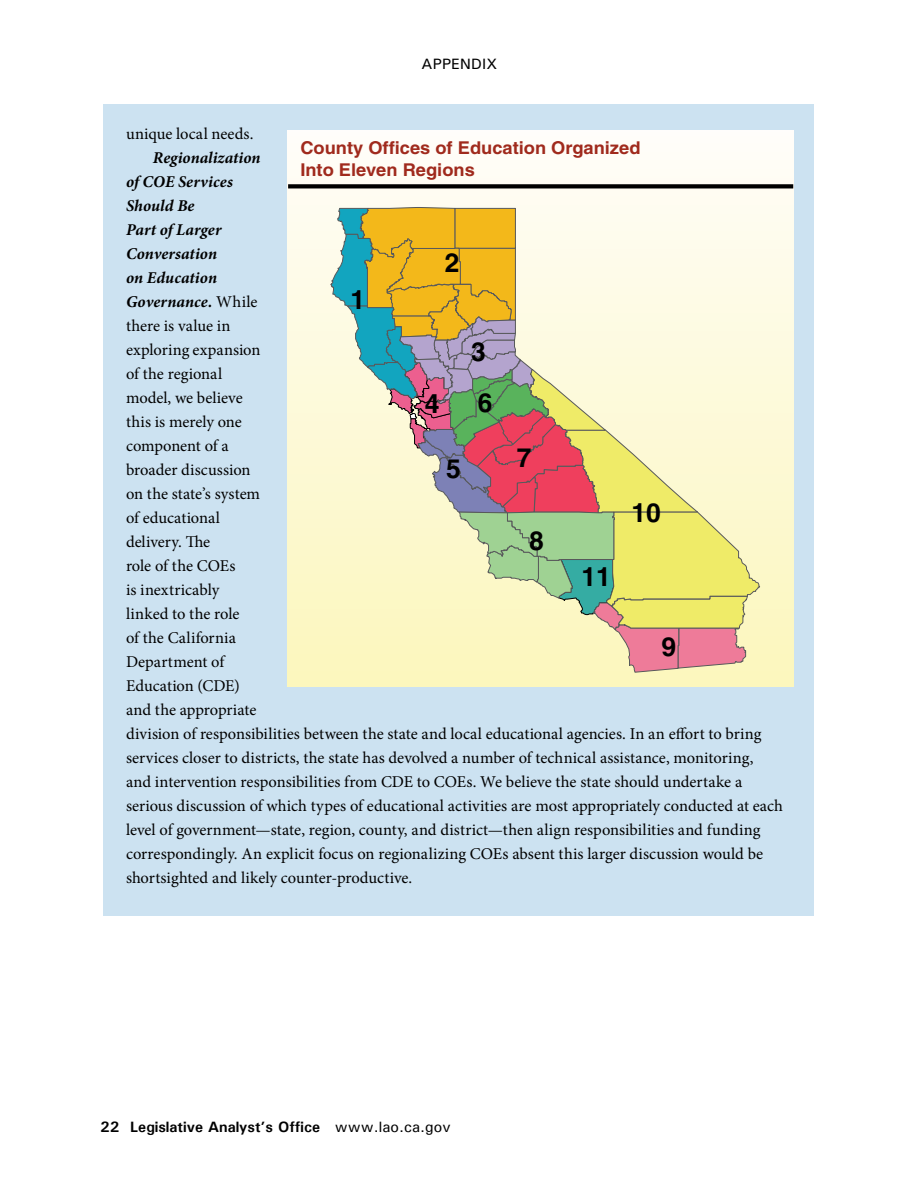
<style>
.page{position:relative;width:918px;height:1188px;background:#fff}
.page>*{position:absolute;margin:0;border:0;box-sizing:border-box;transform-origin:0 0}
.t1{font:700 26.4px "Helvetica";color:#000}
.t2{font:700 17.7px/21.1px "Helvetica";color:#a02a1d;scale:1.04 1}
.t3{font:16.5px/24px "Minion Pro";color:#000}
.t4{font:700 15px "Univers";color:#000}
.t5{font:500 15px "Univers";color:#000}
.s1{font-weight:700;font-style:italic}
.s2{font-weight:500}
</style>
<div class="page">
<div style="left:104px;top:104px;width:710px;height:812px;background:#cce2f1"></div>
<div style="left:288px;top:130px;width:505px;height:557px;background:linear-gradient(to bottom,#fdfbf7,#fcf7bd)"></div>
<svg style="left:288px;top:184px;width:505px;height:4px;background:#0f0f0f"></svg>
<svg style="left:329px;top:207px;width:432px;height:466px;background:#e1d6aa"></svg>
<p class="t5" style="left:422px;top:55px;width:22px">APPEN</p>
<p class="t5" style="left:471px;top:55px;width:28px">DIX</p>
<p class="t3" style="left:126px;top:122px;width:129px">unique local needs.</p>
<p class="t3" style="left:126px;top:146px;width:659px;text-indent:27px"><span class="s1">Regionalization<br>of COE Services<br>Should Be<br>Part of Larger<br>Conversation<br>on Education<br>Governance.</span> While<br>there is value in<br>exploring expansion<br>of the regional<br>model, we believe<br>this is merely one<br>component of a<br>broader discussion<br>on the state’s system<br>of educational<br>delivery. The<br>role of the COEs<br>is inextricably<br>linked to the role<br>of the California<br>Department of<br>Education (CDE)<br>and the appropriate<br>division of responsibilities between the state and local educational agencies. In an effort to bring services closer to districts, the state has devolved a number of technical assistance, monitoring,<br>and intervention responsibilities from CDE to COEs. We believe the state should undertake a serious discussion of which types of educational activities are most appropriately conducted at each level of government—state, region, county, and district—then align responsibilities and funding correspondingly. An explicit focus on regionalizing COEs absent this larger discussion would be shortsighted and likely counter-productive.</p>
<p class="t2" style="left:300px;top:137px;width:329px">County Offices of Education Organized<br>Into Eleven Regions</p>
<h1 class="t1" style="left:445px;top:246px;width:16px">2</h1>
<h1 class="t1" style="left:351px;top:283px;width:16px">1</h1>
<h1 class="t1" style="left:471px;top:335px;width:16px">3</h1>
<h1 class="t1" style="left:478px;top:386px;width:16px">6</h1>
<h1 class="t1" style="left:425px;top:388px;width:16px">4</h1>
<h1 class="t1" style="left:517px;top:442px;width:16px">7</h1>
<h1 class="t1" style="left:446px;top:453px;width:16px">5</h1>
<h1 class="t1" style="left:631px;top:496px;width:31px">10</h1>
<h1 class="t1" style="left:529px;top:524px;width:16px">8</h1>
<h1 class="t1" style="left:581px;top:560px;width:31px">11</h1>
<h1 class="t1" style="left:662px;top:631px;width:16px">9</h1>
<p class="t4" style="left:100px;top:1118px;width:352px">22 Legislative Analyst’s Office <span class="s2">www.lao.ca.gov</span></p>
</div>
